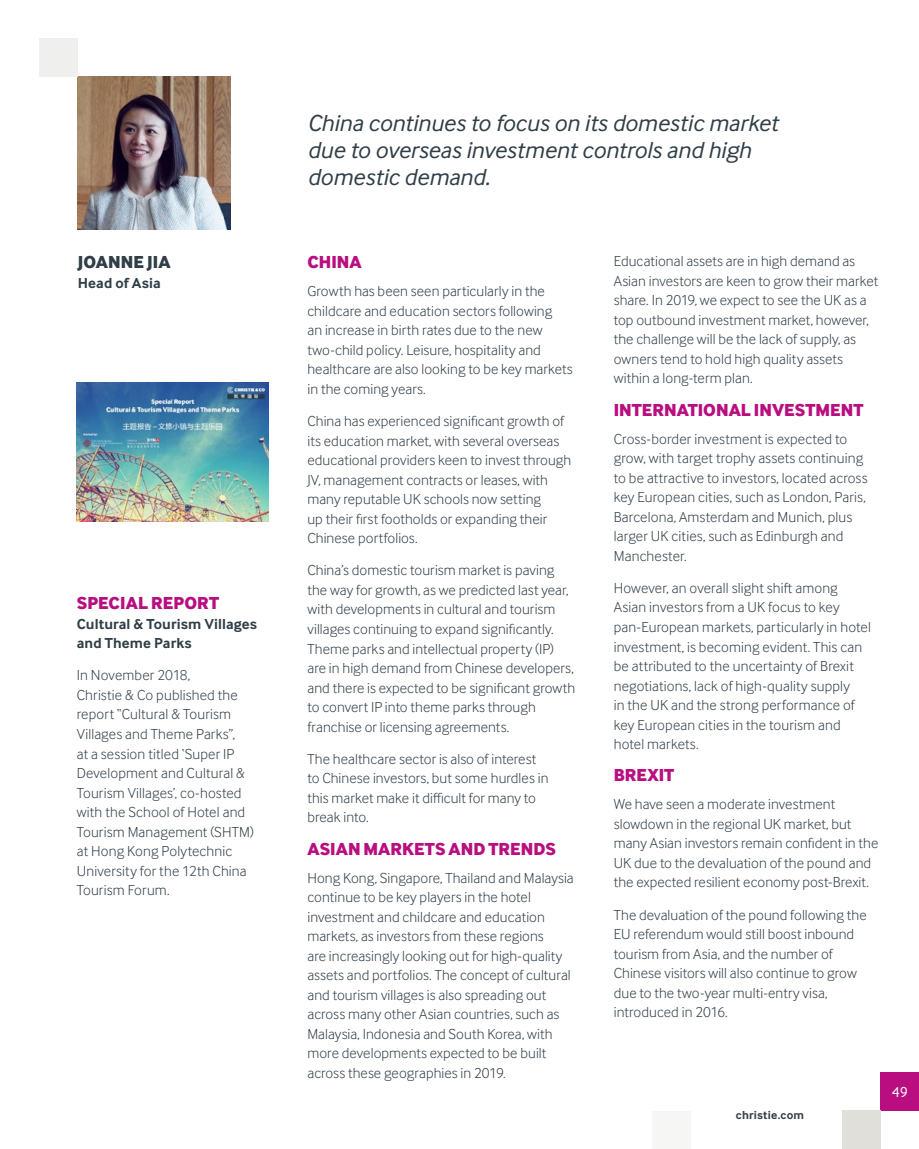
<style>
.page{position:relative;width:919px;height:1149px;background:#fff}
.page>*{position:absolute;margin:0;border:0;box-sizing:border-box;transform-origin:0 0}
.t1{font:italic 24px/27px "Inter Face";letter-spacing:-.005em;color:#303e47}
.t2{font:800 18px "Inter Face";letter-spacing:.005em;color:#b80e80}
.t3{font:800 18px "Inter Face";letter-spacing:.01em;color:#303e47}
.t4{font:300 15px/19.5px "Inter Face";letter-spacing:.005em;color:#303e47}
.t5{font:700 15px/19.5px "Inter Face";letter-spacing:.005em;color:#303e47}
.t6{font:15px "Inter Face";color:#fff}
.t7{font:700 12px "Inter Face";letter-spacing:.015em;color:#303e47}
</style>
<div class="page">
<div style="left:880px;top:1071px;width:38px;height:39px;background:#b80e80"></div>
<div style="left:842px;top:1110px;width:38px;height:38px;background:#e0dfda"></div>
<div style="left:652px;top:1111px;width:38px;height:37px;background:#f6f6f4"></div>
<img style="left:78px;top:77px;width:153px;height:153px">
<div style="left:39px;top:38px;width:39px;height:39px;background:#efefed"></div>
<img style="left:77px;top:383px;width:191px;height:138px">
<p class="t3" style="left:78px;top:251px;width:95px">JOANNE JIA</p>
<p class="t5" style="left:78px;top:273px;width:85px">Head of Asia</p>
<p class="t2" style="left:77px;top:592px;width:144px">SPECIAL REPORT</p>
<p class="t5" style="left:77px;top:613px;width:182px">Cultural &amp; Tourism Villages and Theme Parks</p>
<p class="t4" style="left:77px;top:665px;width:179px">In November 2018,<br>Christie &amp; Co published the report “Cultural &amp; Tourism<br>Villages and Theme Parks”,<br>at a session titled ‘Super IP<br>Development and Cultural &amp;<br>Tourism Villages’, co-hosted with the School of Hotel and<br>Tourism Management (SHTM) at Hong Kong Polytechnic<br>University for the 12th China<br>Tourism Forum.</p>
<h1 class="t1" style="left:307px;top:109px;width:472px">China continues to focus on its domestic market due to overseas investment controls and high domestic demand.</h1>
<p class="t2" style="left:307px;top:251px;width:56px">CHINA</p>
<p class="t4" style="left:307px;top:281px;width:267px">Growth has been seen particularly in the childcare and education sectors following<br>an increase in birth rates due to the new two-child policy. Leisure, hospitality and healthcare are also looking to be key markets in the coming years.</p>
<p class="t4" style="left:307px;top:411px;width:265px">China has experienced significant growth of its education market, with several overseas educational providers keen to invest through JV, management contracts or leases, with many reputable UK schools now setting<br>up their first footholds or expanding their Chinese portfolios.</p>
<p class="t4" style="left:307px;top:560px;width:269px">China’s domestic tourism market is paving the way for growth, as we predicted last year, with developments in cultural and tourism villages continuing to expand significantly.<br>Theme parks and intellectual property (IP) are in high demand from Chinese developers, and there is expected to be significant growth to convert IP into theme parks through franchise or licensing agreements.</p>
<p class="t4" style="left:307px;top:748px;width:242px">The healthcare sector is also of interest to Chinese investors, but some hurdles in this market make it difficult for many to break into.</p>
<p class="t2" style="left:307px;top:837px;width:250px">ASIAN MARKETS AND TRENDS</p>
<p class="t4" style="left:307px;top:867px;width:268px">Hong Kong, Singapore, Thailand and Malaysia continue to be key players in the hotel investment and childcare and education markets, as investors from these regions<br>are increasingly looking out for high-quality assets and portfolios. The concept of cultural and tourism villages is also spreading out across many other Asian countries, such as Malaysia, Indonesia and South Korea, with more developments expected to be built across these geographies in 2019.</p>
<p class="t4" style="left:613px;top:251px;width:266px">Educational assets are in high demand as Asian investors are keen to grow their market share. In 2019, we expect to see the UK as a top outbound investment market, however, the challenge will be the lack of supply, as owners tend to hold high quality assets within a long-term plan.</p>
<p class="t2" style="left:613px;top:398px;width:251px">INTERNATIONAL INVESTMENT</p>
<p class="t4" style="left:613px;top:428px;width:255px">Cross-border investment is expected to grow, with target trophy assets continuing to be attractive to investors, located across key European cities, such as London, Paris, Barcelona, Amsterdam and Munich, plus larger UK cities, such as Edinburgh and Manchester.</p>
<p class="t4" style="left:613px;top:578px;width:258px">However, an overall slight shift among Asian investors from a UK focus to key pan-European markets, particularly in hotel investment, is becoming evident. This can be attributed to the uncertainty of Brexit negotiations, lack of high-quality supply<br>in the UK and the strong performance of key European cities in the tourism and hotel markets.</p>
<p class="t2" style="left:613px;top:764px;width:62px">BREXIT</p>
<p class="t4" style="left:613px;top:794px;width:266px">We have seen a moderate investment slowdown in the regional UK market, but many Asian investors remain confident in the UK due to the devaluation of the pound and the expected resilient economy post-Brexit.</p>
<p class="t4" style="left:613px;top:904px;width:254px">The devaluation of the pound following the EU referendum would still boost inbound tourism from Asia, and the number of Chinese visitors will also continue to grow due to the two-year multi-entry visa, introduced in 2016.</p>
<p class="t7" style="left:736px;top:1107px;width:70px">christie.com</p>
<p class="t6" style="left:891px;top:1082px;width:18px">49</p>
</div>
